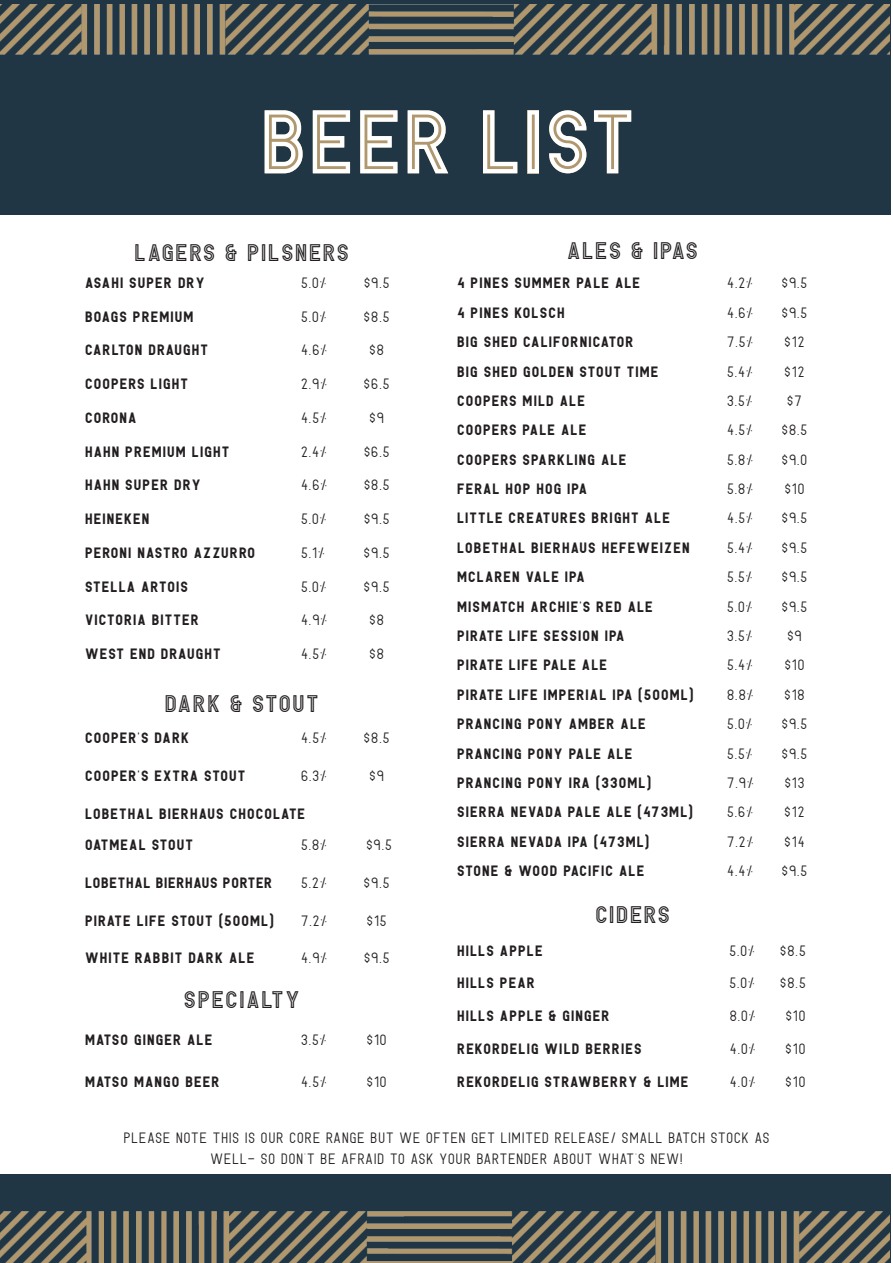
<style>
.page{position:relative;width:893px;height:1263px;background:#fff}
.page>*{position:absolute;margin:0;border:0;box-sizing:border-box;transform-origin:0 0}
.t1{font:90px "Hikou Inline";letter-spacing:.025em;color:#fff}
.t2{font:24px "Hikou Inline";letter-spacing:.075em;color:#231f20}
.t3{font:15px/31.3px "Hikou";letter-spacing:.075em;color:#231f20}
.t4{font:300 15px/20.7px "Hikou";letter-spacing:.075em;color:#231f20;text-align:center}
.t5{font:15px "Hikou";letter-spacing:.05em;color:#231f20}
</style>
<div class="page">
<img style="left:0;top:4px;width:889px;height:1259px">
<div style="left:0;top:215px;width:893px;height:959px;background:#fff"></div>
<h1 class="t1" style="left:261px;top:87px;width:376px">BEER LIST</h1>
<h2 class="t2" style="left:135px;top:237px;width:216px">LAGERS &amp; PILSNERS</h2>
<p class="t3" style="left:85px;top:266px;width:121px">ASAHI SUPER DRY</p>
<p class="t4" style="left:301px;top:272px;width:27px">5.0%</p>
<p class="t4" style="left:364px;top:272px;width:27px">$9.5</p>
<p class="t3" style="left:85px;top:300px;width:110px">BOAGS PREMIUM</p>
<p class="t4" style="left:301px;top:305px;width:27px">5.0%</p>
<p class="t4" style="left:364px;top:305px;width:27px">$8.5</p>
<p class="t3" style="left:85px;top:333px;width:125px">CARLTON DRAUGHT</p>
<p class="t4" style="left:301px;top:339px;width:28px">4.6%</p>
<p class="t4" style="left:370px;top:339px;width:16px">$8</p>
<p class="t3" style="left:85px;top:367px;width:104px">COOPERS LIGHT</p>
<p class="t4" style="left:301px;top:373px;width:27px">2.9%</p>
<p class="t4" style="left:364px;top:373px;width:27px">$6.5</p>
<p class="t3" style="left:85px;top:401px;width:53px">CORONA</p>
<p class="t4" style="left:301px;top:406px;width:27px">4.5%</p>
<p class="t4" style="left:370px;top:406px;width:16px">$9</p>
<p class="t3" style="left:85px;top:435px;width:146px">HAHN PREMIUM LIGHT</p>
<p class="t4" style="left:301px;top:440px;width:27px">2.4%</p>
<p class="t4" style="left:364px;top:440px;width:27px">$6.5</p>
<p class="t3" style="left:85px;top:468px;width:117px">HAHN SUPER DRY</p>
<p class="t4" style="left:301px;top:474px;width:28px">4.6%</p>
<p class="t4" style="left:364px;top:474px;width:27px">$8.5</p>
<p class="t3" style="left:85px;top:502px;width:66px">HEINEKEN</p>
<p class="t4" style="left:301px;top:508px;width:27px">5.0%</p>
<p class="t4" style="left:364px;top:508px;width:27px">$9.5</p>
<p class="t3" style="left:85px;top:536px;width:172px">PERONI NASTRO AZZURRO</p>
<p class="t4" style="left:301px;top:541px;width:25px">5.1%</p>
<p class="t4" style="left:364px;top:541px;width:27px">$9.5</p>
<p class="t3" style="left:85px;top:570px;width:104px">STELLA ARTOIS</p>
<p class="t4" style="left:301px;top:575px;width:27px">5.0%</p>
<p class="t4" style="left:364px;top:575px;width:27px">$9.5</p>
<p class="t3" style="left:85px;top:603px;width:115px">VICTORIA BITTER</p>
<p class="t4" style="left:301px;top:609px;width:28px">4.9%</p>
<p class="t4" style="left:370px;top:609px;width:16px">$8</p>
<p class="t3" style="left:85px;top:637px;width:137px">WEST END DRAUGHT</p>
<p class="t4" style="left:301px;top:643px;width:27px">4.5%</p>
<p class="t4" style="left:370px;top:643px;width:16px">$8</p>
<h2 class="t2" style="left:165px;top:689px;width:155px">DARK &amp; STOUT</h2>
<p class="t3" style="left:85px;top:721px;width:106px">COOPER’S DARK</p>
<p class="t4" style="left:301px;top:727px;width:27px">4.5%</p>
<p class="t4" style="left:364px;top:727px;width:27px">$8.5</p>
<p class="t3" style="left:85px;top:759px;width:162px">COOPER’S EXTRA STOUT</p>
<p class="t4" style="left:301px;top:764px;width:27px">6.3%</p>
<p class="t4" style="left:370px;top:764px;width:16px">$9</p>
<p class="t3" style="left:85px;top:797px;width:222px">LOBETHAL BIERHAUS CHOCOLATE<br>OATMEAL STOUT</p>
<p class="t4" style="left:301px;top:834px;width:27px">5.8%</p>
<p class="t4" style="left:366px;top:834px;width:27px">$9.5</p>
<p class="t5" style="left:85px;top:873px;width:189px">LOBETHAL BIERHAUS PORTER</p>
<p class="t4" style="left:301px;top:871px;width:27px">5.2%</p>
<p class="t4" style="left:364px;top:871px;width:27px">$9.5</p>
<p class="t3" style="left:85px;top:904px;width:190px">PIRATE LIFE STOUT (500ML)</p>
<p class="t4" style="left:301px;top:909px;width:28px">7.2%</p>
<p class="t4" style="left:367px;top:909px;width:21px">$15</p>
<p class="t3" style="left:85px;top:941px;width:171px">WHITE RABBIT DARK ALE</p>
<p class="t4" style="left:301px;top:947px;width:28px">4.9%</p>
<p class="t4" style="left:364px;top:947px;width:27px">$9.5</p>
<h2 class="t2" style="left:184px;top:985px;width:117px">SPECIALTY</h2>
<p class="t3" style="left:85px;top:1023px;width:129px">MATSO GINGER ALE</p>
<p class="t4" style="left:301px;top:1028px;width:27px">3.5%</p>
<p class="t4" style="left:367px;top:1028px;width:21px">$10</p>
<p class="t3" style="left:85px;top:1065px;width:136px">MATSO MANGO BEER</p>
<p class="t4" style="left:301px;top:1071px;width:27px">4.5%</p>
<p class="t4" style="left:367px;top:1071px;width:21px">$10</p>
<h2 class="t2" style="left:567px;top:236px;width:132px">ALES &amp; IPAS</h2>
<p class="t3" style="left:457px;top:266px;width:185px">4 PINES SUMMER PALE ALE</p>
<p class="t4" style="left:727px;top:272px;width:27px">4.2%</p>
<p class="t4" style="left:782px;top:272px;width:27px">$9.5</p>
<p class="t3" style="left:457px;top:296px;width:109px">4 PINES KOLSCH</p>
<p class="t4" style="left:727px;top:301px;width:28px">4.6%</p>
<p class="t4" style="left:782px;top:301px;width:27px">$9.5</p>
<p class="t3" style="left:457px;top:325px;width:178px">BIG SHED CALIFORNICATOR</p>
<p class="t4" style="left:727px;top:331px;width:27px">7.5%</p>
<p class="t4" style="left:785px;top:331px;width:21px">$12</p>
<p class="t3" style="left:457px;top:355px;width:203px">BIG SHED GOLDEN STOUT TIME</p>
<p class="t4" style="left:727px;top:360px;width:27px">5.4%</p>
<p class="t4" style="left:785px;top:360px;width:21px">$12</p>
<p class="t3" style="left:457px;top:384px;width:129px">COOPERS MILD ALE</p>
<p class="t4" style="left:727px;top:390px;width:27px">3.5%</p>
<p class="t4" style="left:787px;top:390px;width:16px">$7</p>
<p class="t3" style="left:457px;top:413px;width:131px">COOPERS PALE ALE</p>
<p class="t4" style="left:727px;top:419px;width:27px">4.5%</p>
<p class="t4" style="left:782px;top:419px;width:27px">$8.5</p>
<p class="t3" style="left:457px;top:443px;width:171px">COOPERS SPARKLING ALE</p>
<p class="t4" style="left:727px;top:448px;width:27px">5.8%</p>
<p class="t4" style="left:782px;top:448px;width:27px">$9.0</p>
<p class="t3" style="left:457px;top:472px;width:132px">FERAL HOP HOG IPA</p>
<p class="t4" style="left:727px;top:478px;width:27px">5.8%</p>
<p class="t4" style="left:785px;top:478px;width:21px">$10</p>
<p class="t3" style="left:457px;top:501px;width:214px">LITTLE CREATURES BRIGHT ALE</p>
<p class="t4" style="left:727px;top:507px;width:27px">4.5%</p>
<p class="t4" style="left:782px;top:507px;width:27px">$9.5</p>
<p class="t3" style="left:457px;top:531px;width:234px">LOBETHAL BIERHAUS HEFEWEIZEN</p>
<p class="t4" style="left:727px;top:536px;width:27px">5.4%</p>
<p class="t4" style="left:782px;top:536px;width:27px">$9.5</p>
<p class="t3" style="left:457px;top:560px;width:129px">MCLAREN VALE IPA</p>
<p class="t4" style="left:727px;top:566px;width:27px">5.5%</p>
<p class="t4" style="left:782px;top:566px;width:27px">$9.5</p>
<p class="t3" style="left:457px;top:590px;width:197px">MISMATCH ARCHIE’S RED ALE</p>
<p class="t4" style="left:727px;top:595px;width:27px">5.0%</p>
<p class="t4" style="left:782px;top:595px;width:27px">$9.5</p>
<p class="t3" style="left:457px;top:619px;width:169px">PIRATE LIFE SESSION IPA</p>
<p class="t4" style="left:727px;top:625px;width:27px">3.5%</p>
<p class="t4" style="left:787px;top:625px;width:16px">$9</p>
<p class="t3" style="left:457px;top:648px;width:151px">PIRATE LIFE PALE ALE</p>
<p class="t4" style="left:727px;top:654px;width:27px">5.4%</p>
<p class="t4" style="left:785px;top:654px;width:21px">$10</p>
<p class="t3" style="left:457px;top:678px;width:238px">PIRATE LIFE IMPERIAL IPA (500ML)</p>
<p class="t4" style="left:727px;top:683px;width:28px">8.8%</p>
<p class="t4" style="left:784px;top:683px;width:22px">$18</p>
<p class="t3" style="left:457px;top:707px;width:190px">PRANCING PONY AMBER ALE</p>
<p class="t4" style="left:727px;top:713px;width:27px">5.0%</p>
<p class="t4" style="left:782px;top:713px;width:27px">$9.5</p>
<p class="t3" style="left:457px;top:736px;width:177px">PRANCING PONY PALE ALE</p>
<p class="t4" style="left:727px;top:742px;width:27px">5.5%</p>
<p class="t4" style="left:782px;top:742px;width:27px">$9.5</p>
<p class="t3" style="left:457px;top:766px;width:195px">PRANCING PONY IRA (330ML)</p>
<p class="t4" style="left:727px;top:771px;width:28px">7.9%</p>
<p class="t4" style="left:785px;top:771px;width:21px">$13</p>
<p class="t3" style="left:457px;top:795px;width:237px">SIERRA NEVADA PALE ALE (473ML)</p>
<p class="t4" style="left:727px;top:801px;width:27px">5.6%</p>
<p class="t4" style="left:785px;top:801px;width:21px">$12</p>
<p class="t3" style="left:457px;top:825px;width:194px">SIERRA NEVADA IPA (473ML)</p>
<p class="t4" style="left:727px;top:830px;width:28px">7.2%</p>
<p class="t4" style="left:785px;top:830px;width:21px">$14</p>
<p class="t3" style="left:457px;top:854px;width:189px">STONE &amp; WOOD PACIFIC ALE</p>
<p class="t4" style="left:727px;top:860px;width:27px">4.4%</p>
<p class="t4" style="left:782px;top:860px;width:27px">$9.5</p>
<h2 class="t2" style="left:595px;top:899px;width:76px">CIDERS</h2>
<p class="t3" style="left:457px;top:933px;width:87px">HILLS APPLE</p>
<p class="t4" style="left:729px;top:939px;width:27px">5.0%</p>
<p class="t4" style="left:780px;top:939px;width:27px">$8.5</p>
<p class="t3" style="left:457px;top:966px;width:79px">HILLS PEAR</p>
<p class="t4" style="left:729px;top:972px;width:27px">5.0%</p>
<p class="t4" style="left:780px;top:972px;width:27px">$8.5</p>
<p class="t3" style="left:457px;top:999px;width:154px">HILLS APPLE &amp; GINGER</p>
<p class="t4" style="left:730px;top:1005px;width:27px">8.0%</p>
<p class="t4" style="left:786px;top:1005px;width:21px">$10</p>
<p class="t3" style="left:457px;top:1032px;width:186px">REKORDELIG WILD BERRIES</p>
<p class="t4" style="left:730px;top:1038px;width:27px">4.0%</p>
<p class="t4" style="left:786px;top:1038px;width:21px">$10</p>
<p class="t3" style="left:457px;top:1065px;width:233px">REKORDELIG STRAWBERRY &amp; LIME</p>
<p class="t4" style="left:730px;top:1071px;width:27px">4.0%</p>
<p class="t4" style="left:786px;top:1071px;width:21px">$10</p>
<p class="t4" style="left:124px;top:1126px;width:647px">PLEASE NOTE THIS IS OUR CORE RANGE BUT WE OFTEN GET LIMITED RELEASE/ SMALL BATCH STOCK AS<br>WELL- SO DON’T BE AFRAID TO ASK YOUR BARTENDER ABOUT WHAT’S NEW!</p>
</div>
